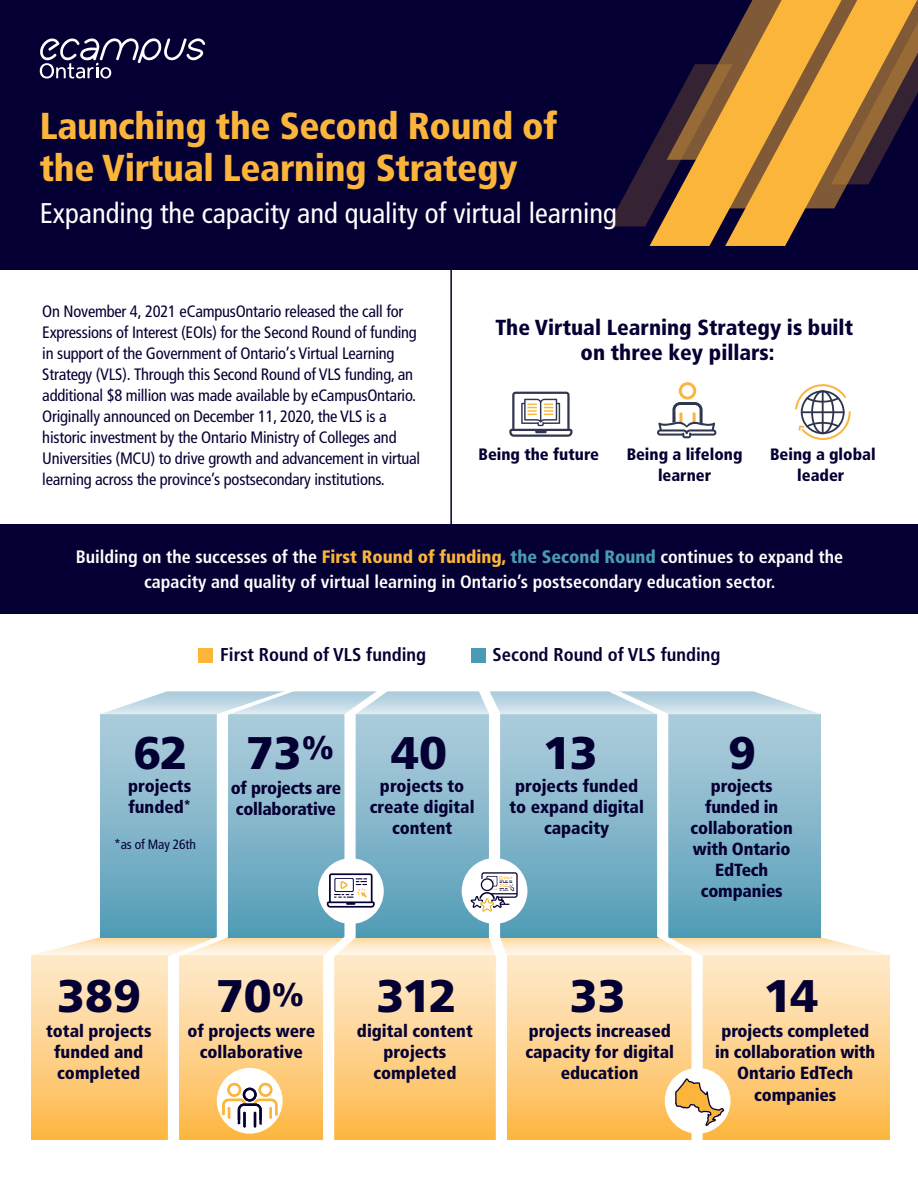
<style>
.page{position:relative;width:918px;height:1188px;background:#fff}
.page>*{position:absolute;margin:0;border:0;box-sizing:border-box;transform-origin:0 0}
.t1{font:900 45.75px "Frutiger LT Std";color:#050033}
.t2{font:900 condensed 37.5px/41.5px "Frutiger LT Std";letter-spacing:-.01em;color:#fcb53b}
.t3{font:condensed 28.5px "Frutiger LT Std";color:#fff}
.t4{font:900 condensed 21.75px/25px "Frutiger LT Std";color:#050033;text-align:center}
.t5{font:700 condensed 18.6px "Frutiger LT Std";color:#050033}
.t6{font:700 condensed 18px/25.5px "Frutiger";color:#fff;text-align:center}
.t7{font:900 condensed 17.55px/21px "Frutiger LT Std";color:#050033;text-align:center}
.t8{font:condensed 16.5px/21px "Frutiger LT Std";letter-spacing:-.015em;color:#050033}
.t9{font:900 condensed 16.5px/21px "Frutiger LT Std";color:#050033;text-align:center}
.t10{font:condensed 13.5px "Frutiger LT Std";letter-spacing:-.01em;color:#050033}
.s1{font-weight:900;color:#fcb53b}
.s2{font-weight:900;color:#4b9ab4}
.s3{font-size:32.4px}
</style>
<div class="page">
<hr style="left:450px;top:259px;width:2px;height:284px;background:#050033">
<div style="left:0;top:0;width:918px;height:270px;background:#050033"></div>
<div style="left:0;top:525px;width:918px;height:89px;background:#050033"></div>
<svg style="left:39px;top:38px;width:167px;height:41px"></svg>
<svg style="left:650px;top:226px;width:70px;height:20px"></svg>
<svg style="left:725px;top:226px;width:71px;height:20px"></svg>
<svg style="left:608px;top:0;width:310px;height:226px"></svg>
<svg style="left:509px;top:392px;width:63px;height:45px"></svg>
<svg style="left:657px;top:382px;width:59px;height:56px"></svg>
<svg style="left:795px;top:384px;width:56px;height:56px"></svg>
<div style="left:198px;top:648px;width:15px;height:15px;background:#fcb53b"></div>
<div style="left:471px;top:648px;width:14px;height:15px;background:#4b9ab4"></div>
<svg style="left:31px;top:691px;width:858px;height:449px"></svg>
<h1 class="t2" style="left:40px;top:106px;width:519px">Launching the Second Round of the Virtual Learning Strategy</h1>
<h1 class="t3" style="left:40px;top:196px;width:579px">Expanding the capacity and quality of virtual learning</h1>
<p class="t8" style="left:42px;top:301px;width:379px">On November 4, 2021 eCampusOntario released the call for Expressions of Interest (EOIs) for the Second Round of funding in support of the Government of Ontario’s Virtual Learning Strategy (VLS). Through this Second Round of VLS funding, an additional $8 million was made available by eCampusOntario.<br>Originally announced on December 11, 2020, the VLS is a historic investment by the Ontario Ministry of Colleges and Universities (MCU) to drive growth and advancement in virtual learning across the province’s postsecondary institutions.</p>
<p class="t4" style="left:495px;top:315px;width:359px">The Virtual Learning Strategy is built on three key pillars:</p>
<p class="t9" style="left:479px;top:444px;width:122px">Being the future</p>
<p class="t9" style="left:627px;top:444px;width:117px">Being a lifelong learner</p>
<p class="t9" style="left:770px;top:444px;width:107px">Being a global leader</p>
<p class="t6" style="left:76px;top:544px;width:769px">Building on the successes of the <span class="s1">First Round of funding,</span> <span class="s2">the Second Round</span> continues to expand the capacity and quality of virtual learning in Ontario’s postsecondary education sector.</p>
<p class="t5" style="left:220px;top:643px;width:207px">First Round of VLS funding</p>
<p class="t5" style="left:493px;top:643px;width:229px">Second Round of VLS funding</p>
<p class="t1" style="left:134px;top:726px;width:56px">62</p>
<p class="t7" style="left:128px;top:775px;width:64px;text-align:left">projects funded<sup>*</sup></p>
<p class="t10" style="left:114px;top:836px;width:83px">*as of May 26th</p>
<p class="t1" style="left:246px;top:726px;width:90px">73<sup>%</sup></p>
<p class="t7" style="left:231px;top:777px;width:112px;text-align:left">of projects are collaborative</p>
<p class="t1" style="left:391px;top:726px;width:57px">40</p>
<p class="t7" style="left:370px;top:775px;width:106px">projects to create digital content</p>
<p class="t1" style="left:543px;top:726px;width:57px">13</p>
<p class="t7" style="left:509px;top:775px;width:136px">projects funded to expand digital capacity</p>
<p class="t1" style="left:728px;top:726px;width:29px">9</p>
<p class="t7" style="left:691px;top:775px;width:104px">projects funded in collaboration with Ontario<br>EdTech companies</p>
<p class="t1" style="left:57px;top:968px;width:85px">389</p>
<p class="t7" style="left:46px;top:1021px;width:107px">total projects funded and completed</p>
<p class="t1" style="left:216px;top:968px;width:90px">70<span class="s3">%</span></p>
<p class="t7" style="left:187px;top:1021px;width:129px">of projects were collaborative</p>
<p class="t1" style="left:377px;top:968px;width:82px">312</p>
<p class="t7" style="left:357px;top:1021px;width:117px">digital content projects completed</p>
<p class="t1" style="left:570px;top:968px;width:57px">33</p>
<p class="t7" style="left:525px;top:1021px;width:150px">projects increased capacity for digital education</p>
<p class="t1" style="left:763px;top:968px;width:57px">14</p>
<p class="t7" style="left:715px;top:1021px;width:162px">projects completed in collaboration with<br>Ontario EdTech companies</p>
</div>
